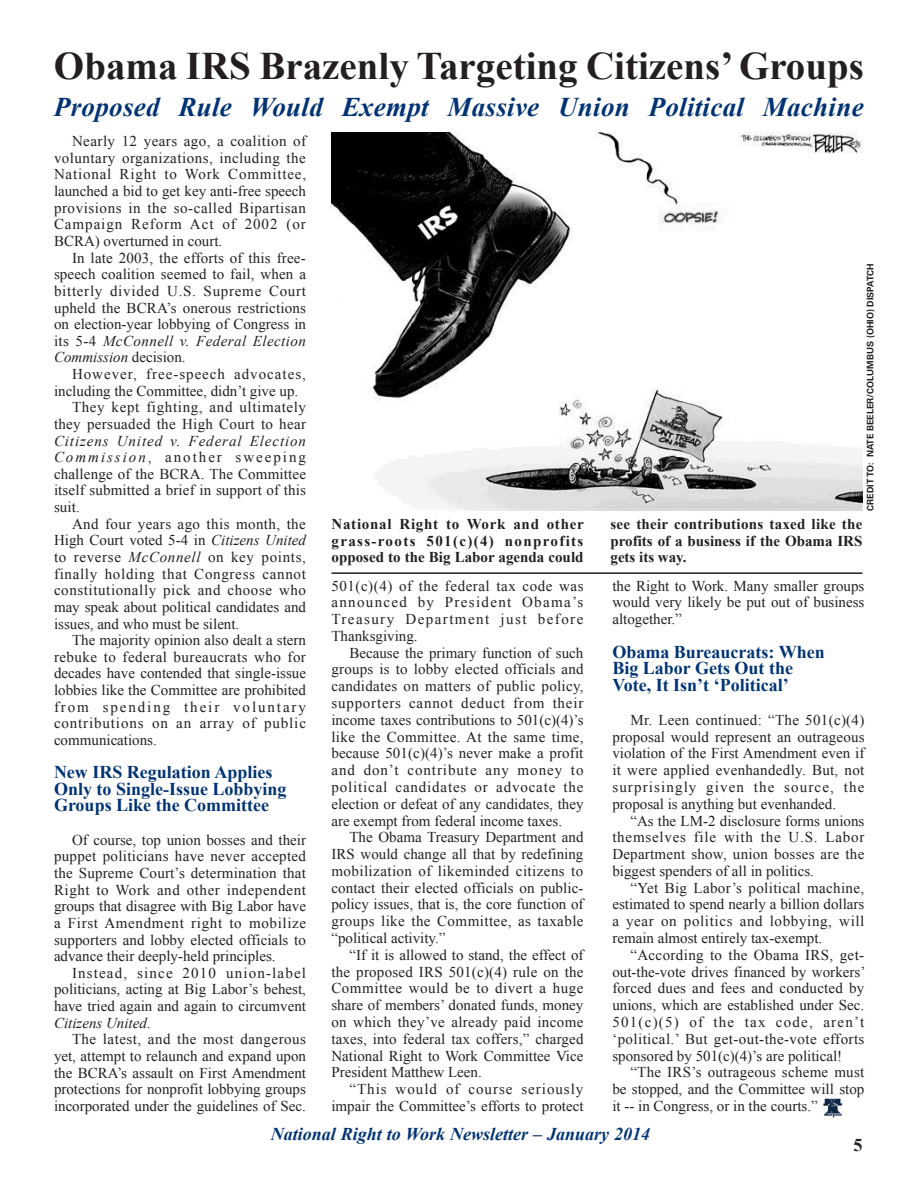
<style>
.page{position:relative;width:918px;height:1188px;background:#fff}
.page>*{position:absolute;margin:0;border:0;box-sizing:border-box;transform-origin:0 0}
.Head_2{font:700 39px "Times New Roman";color:#231f20}
.Head_2-2{font:italic 700 27px "Times New Roman";letter-spacing:.01em;color:#013374}
.Body_Text{font:700 18px/16.8px "Times New Roman";color:#013374}
.t1{font:italic 700 18px "Times New Roman";color:#013374}
.t2{font:700 18px "Times New Roman";color:#231f20}
.Body_Text-2{font:15px/16.8px "Times New Roman";color:#231f20;text-align:justify}
.captions{font:700 15px/16.5px "Times New Roman";color:#231f20;text-align:justify}
.photo_credit{font:700 9px "Univers LT Std";color:#231f20}
.s1{font-style:italic}
</style>
<div class="page">
<img style="left:823px;top:1098px;width:20px;height:20px">
<hr style="left:332px;top:572px;width:531px;height:2px;background:#231f20">
<img style="left:332px;top:133px;width:531px;height:378px">
<p class="Head_2" style="left:54px;top:39px;width:811px">Obama IRS Brazenly Targeting Citizens’ Groups</p>
<p class="Head_2-2" style="left:54px;top:88px;width:811px">Proposed Rule Would Exempt Massive Union Political Machine</p>
<p class="Body_Text-2" style="left:54px;top:133px;width:254px;text-indent:18px">Nearly 12 years ago, a coalition of voluntary organizations, including the National Right to Work Committee, launched a bid to get key anti-free speech provisions in the so-called Bipartisan Campaign Reform Act of 2002 (or BCRA) overturned in court.</p>
<p class="Body_Text-2" style="left:54px;top:249px;width:254px;text-indent:18px">In late 2003, the efforts of this free&shy;speech coalition seemed to fail, when a bitterly divided U.S. Supreme Court upheld the BCRA’s onerous restrictions on election-year lobbying of Congress in its 5-4 <span class="s1">McConnell v. Federal Election Commission</span> decision.</p>
<p class="Body_Text-2" style="left:54px;top:365px;width:253px;text-indent:18px">However, free-speech advocates, including the Committee, didn’t give up.</p>
<p class="Body_Text-2" style="left:54px;top:399px;width:254px;text-indent:18px">They kept fighting, and ultimately they persuaded the High Court to hear <span class="s1">Citizens United v. Federal Election Commission</span>, another sweeping challenge of the BCRA. The Committee itself submitted a brief in support of this suit.</p>
<p class="Body_Text-2" style="left:54px;top:515px;width:254px;text-indent:18px">And four years ago this month, the High Court voted 5-4 in <span class="s1">Citizens United </span>to reverse <span class="s1">McConnell</span> on key points, finally holding that Congress cannot constitutionally pick and choose who may speak about political candidates and issues, and who must be silent.</p>
<p class="Body_Text-2" style="left:54px;top:632px;width:254px;text-indent:18px">The majority opinion also dealt a stern rebuke to federal bureaucrats who for decades have contended that single-issue lobbies like the Committee are prohibited from spending their voluntary contributions on an array of public communications.</p>
<p class="Body_Text" style="left:54px;top:763px;width:234px">New IRS Regulation Applies<br>Only to Single-Issue Lobbying<br>Groups Like the Committee</p>
<p class="Body_Text-2" style="left:54px;top:831px;width:254px;text-indent:18px">Of course, top union bosses and their puppet politicians have never accepted the Supreme Court’s determination that Right to Work and other independent groups that disagree with Big Labor have a First Amendment right to mobilize supporters and lobby elected officials to advance their deeply-held principles.</p>
<p class="Body_Text-2" style="left:54px;top:964px;width:254px;text-indent:18px">Instead, since 2010 union-label politicians, acting at Big Labor’s behest, have tried again and again to circumvent <span class="s1">Citizens United</span>.</p>
<p class="Body_Text-2" style="left:54px;top:1031px;width:254px;text-indent:18px">The latest, and the most dangerous yet, attempt to relaunch and expand upon the BCRA’s assault on First Amendment protections for nonprofit lobbying groups incorporated under the guidelines of Sec.</p>
<p class="photo_credit" style="left:865px;top:511px;width:249px;rotate:-90deg">CREDIT TO: NATE BEELER/COLUMBUS (OHIO) DISPATCH</p>
<p class="captions" style="left:332px;top:516px;width:254px">National Right to Work and other grass-roots 501(c)(4) nonprofits opposed to the Big Labor agenda could</p>
<p class="captions" style="left:611px;top:516px;width:253px">see their contributions taxed like the profits of a business if the Obama IRS gets its way.</p>
<p class="Body_Text-2" style="left:331px;top:577px;width:254px">501(c)(4) of the federal tax code was announced by President Obama’s Treasury Department just before Thanksgiving.</p>
<p class="Body_Text-2" style="left:331px;top:644px;width:254px;text-indent:18px">Because the primary function of such groups is to lobby elected officials and candidates on matters of public policy, supporters cannot deduct from their income taxes contributions to 501(c)(4)’s like the Committee. At the same time, because 501(c)(4)’s never make a profit and don’t contribute any money to political candidates or advocate the election or defeat of any candidates, they are exempt from federal income taxes.</p>
<p class="Body_Text-2" style="left:331px;top:829px;width:254px;text-indent:18px">The Obama Treasury Department and IRS would change all that by redefining mobilization of likeminded citizens to contact their elected officials on public&shy;policy issues, that is, the core function of groups like the Committee, as taxable “political activity.”</p>
<p class="Body_Text-2" style="left:331px;top:946px;width:254px;text-indent:18px">“If it is allowed to stand, the effect of the proposed IRS 501(c)(4) rule on the Committee would be to divert a huge share of members’ donated funds, money on which they’ve already paid income taxes, into federal tax coffers,” charged National Right to Work Committee Vice President Matthew Leen.</p>
<p class="Body_Text-2" style="left:331px;top:1080px;width:254px;text-align:right">“This would of course seriously impair the Committee’s efforts to protect</p>
<p class="Body_Text-2" style="left:612px;top:577px;width:254px">the Right to Work. Many smaller groups would very likely be put out of business altogether.”</p>
<p class="Body_Text" style="left:612px;top:643px;width:214px">Obama Bureaucrats: When<br>Big Labor Gets Out the<br>Vote, It Isn’t ‘Political’</p>
<p class="Body_Text-2" style="left:612px;top:711px;width:254px;text-indent:18px">Mr. Leen continued: “The 501(c)(4) proposal would represent an outrageous violation of the First Amendment even if it were applied evenhandedly. But, not surprisingly given the source, the proposal is anything but evenhanded.</p>
<p class="Body_Text-2" style="left:612px;top:812px;width:254px;text-indent:18px">“As the LM-2 disclosure forms unions themselves file with the U.S. Labor Department show, union bosses are the biggest spenders of all in politics.</p>
<p class="Body_Text-2" style="left:612px;top:879px;width:254px;text-indent:18px">“Yet Big Labor’s political machine, estimated to spend nearly a billion dollars a year on politics and lobbying, will remain almost entirely tax-exempt.</p>
<p class="Body_Text-2" style="left:612px;top:946px;width:255px;text-indent:18px">“According to the Obama IRS, get&shy;out-the-vote drives financed by workers’ forced dues and fees and conducted by unions, which are established under Sec.<br>501(c)(5) of the tax code, aren’t ‘political.’ But get-out-the-vote efforts sponsored by 501(c)(4)’s are political!</p>
<p class="Body_Text-2" style="left:612px;top:1064px;width:254px;text-indent:18px">“The IRS’s outrageous scheme must be stopped, and the Committee will stop it -- in Congress, or in the courts.”</p>
<p class="t1" style="left:271px;top:1121px;width:381px">National Right to Work Newsletter – January 2014</p>
<p class="t2" style="left:854px;top:1133px;width:10px">5</p>
</div>
